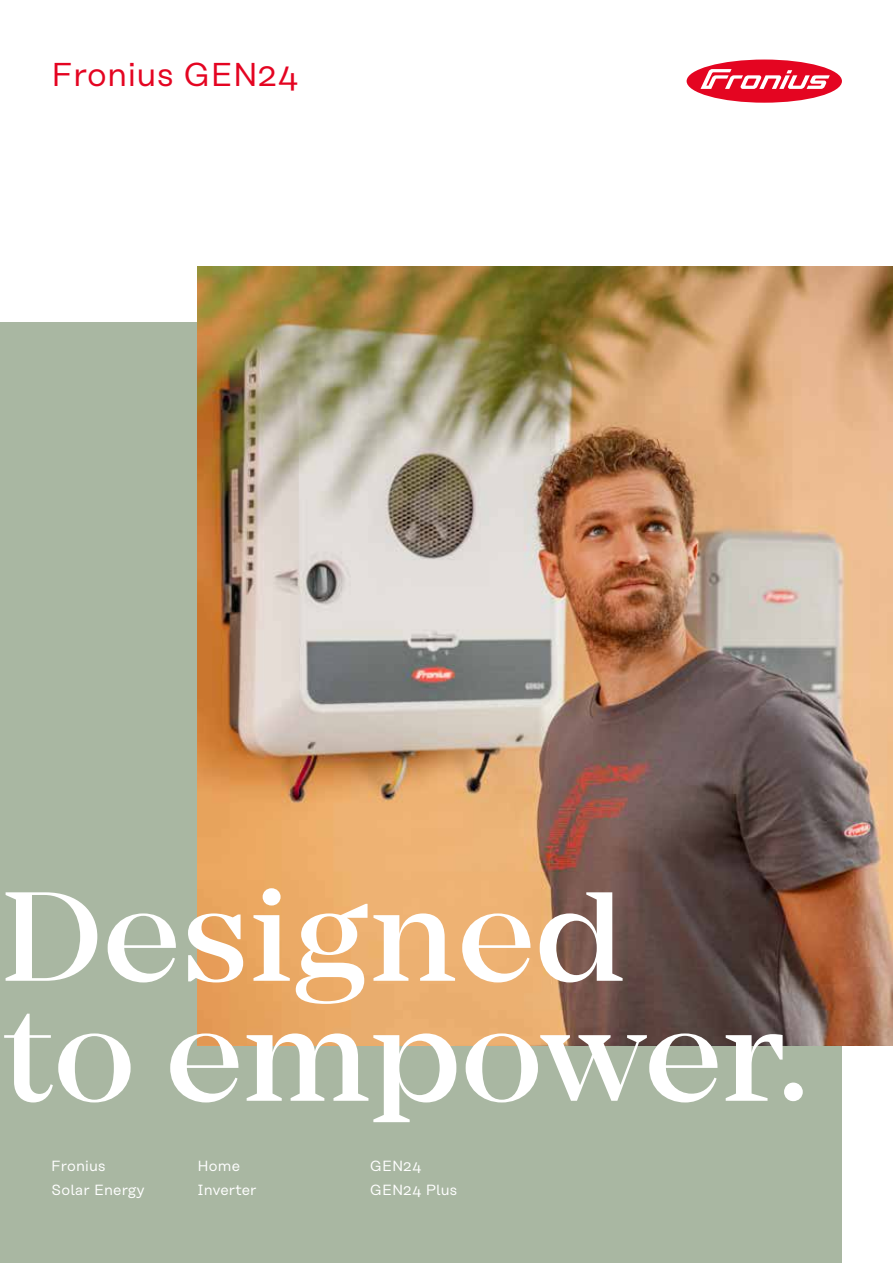
<style>
.page{position:relative;width:893px;height:1263px;background:#fff}
.page>*{position:absolute;margin:0;border:0;box-sizing:border-box;transform-origin:0 0}
.t1{font:500 132px/120px "Mirador";color:#fff}
.t2{font:33px "Rational Text";letter-spacing:.01em;color:#e40421}
.t3{font:14.7px/24px "Rational Text";letter-spacing:.01em;color:#fff}
</style>
<div class="page">
<div style="left:0;top:323px;width:842px;height:940px;background:#a9b7a2"></div>
<img style="left:198px;top:267px;width:695px;height:778px">
<div style="left:687px;top:60px;width:155px;height:43px;background:#e40521;border-radius:50%"></div>
<svg style="left:700px;top:69px;width:130px;height:20px"></svg>
<h2 class="t2" style="left:51px;top:56px;width:249px">Fronius GEN24</h2>
<h1 class="t1" style="left:2px;top:878px;width:806px">Designed<br>to empower.</h1>
<p class="t3" style="left:51px;top:1154px;width:95px">Fronius<br>Solar Energy</p>
<p class="t3" style="left:198px;top:1154px;width:61px">Home<br>Inverter</p>
<p class="t3" style="left:370px;top:1154px;width:89px">GEN24<br>GEN24 Plus</p>
</div>
